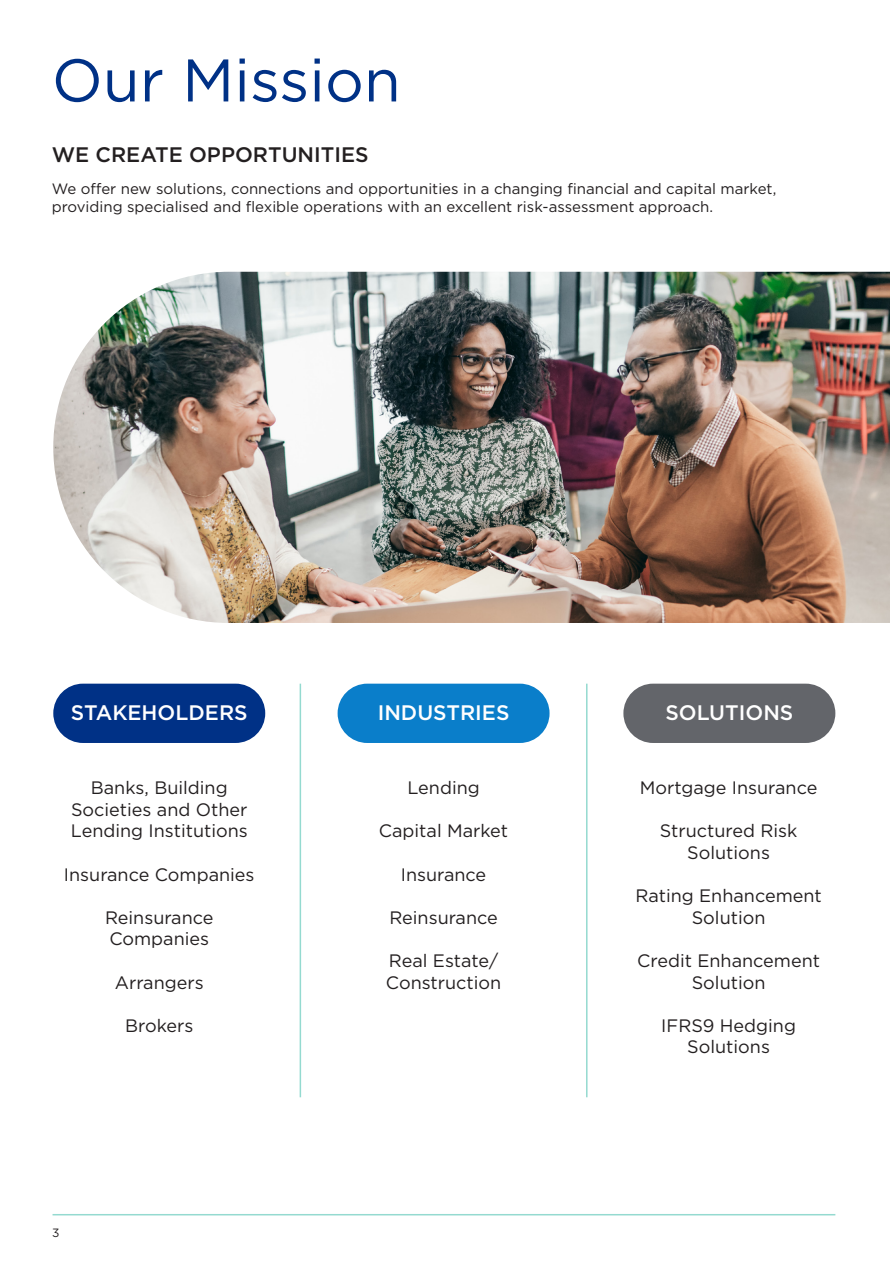
<style>
.page{position:relative;width:890px;height:1271px;background:#fff}
.page>*{position:absolute;margin:0;border:0;box-sizing:border-box;transform-origin:0 0}
.t1{font:60px "Gotham";color:#003186}
.t2{font:500 21px "Gotham";color:#fff}
.t3{font:500 21px "Gotham";color:#231f20}
.t4{font:18px/21.6px "Gotham";color:#231f20;text-align:center}
.t5{font:15px/18px "Gotham";color:#231f20}
.t6{font:12px "Gotham";color:#231f20}
</style>
<div class="page">
<hr style="left:52px;top:1214px;width:783px;height:1px;background:#94dad0">
<div style="left:53px;top:683px;width:212px;height:60px;background:#003186;border-radius:30px"></div>
<div style="left:337px;top:683px;width:212px;height:60px;background:#0a7eca;border-radius:30px"></div>
<div style="left:623px;top:683px;width:212px;height:60px;background:#63656a;border-radius:30px"></div>
<hr style="left:299px;top:683px;width:2px;height:414px;background:#94dad0">
<hr style="left:586px;top:683px;width:1px;height:414px;background:#94dad0">
<img style="left:53px;top:272px;width:836px;height:351px">
<p class="t1" style="left:52px;top:42px;width:350px">Our Mission</p>
<p class="t3" style="left:52px;top:141px;width:318px">WE CREATE OPPORTUNITIES</p>
<p class="t5" style="left:52px;top:179px;width:726px">We offer new solutions, connections and opportunities in a changing financial and capital market, providing specialised and flexible operations with an excellent risk-assessment approach.</p>
<p class="t2" style="left:71px;top:698px;width:178px">STAKEHOLDERS</p>
<p class="t4" style="left:71px;top:776px;width:178px">Banks, Building<br>Societies and Other<br>Lending Institutions</p>
<p class="t4" style="left:64px;top:863px;width:192px">Insurance Companies</p>
<p class="t4" style="left:105px;top:906px;width:110px;text-align:left">Reinsurance<br>Companies</p>
<p class="t4" style="left:115px;top:971px;width:90px">Arrangers</p>
<p class="t4" style="left:125px;top:1014px;width:70px">Brokers</p>
<p class="t6" style="left:52px;top:1225px;width:9px">3</p>
<p class="t2" style="left:377px;top:698px;width:133px">INDUSTRIES</p>
<p class="t2" style="left:665px;top:698px;width:129px">SOLUTIONS</p>
<p class="t4" style="left:407px;top:776px;width:74px">Lending</p>
<p class="t4" style="left:379px;top:820px;width:131px">Capital Market</p>
<p class="t4" style="left:401px;top:863px;width:87px">Insurance</p>
<p class="t4" style="left:389px;top:906px;width:110px">Reinsurance</p>
<p class="t4" style="left:386px;top:949px;width:117px;text-align:left">Real Estate/<br>Construction</p>
<p class="t4" style="left:639px;top:776px;width:179px">Mortgage Insurance</p>
<p class="t4" style="left:659px;top:820px;width:139px">Structured Risk<br>Solutions</p>
<p class="t4" style="left:635px;top:884px;width:188px">Rating Enhancement<br>Solution</p>
<p class="t4" style="left:637px;top:949px;width:184px">Credit Enhancement<br>Solution</p>
<p class="t4" style="left:661px;top:1014px;width:136px">IFRS9 Hedging<br>Solutions</p>
</div>
